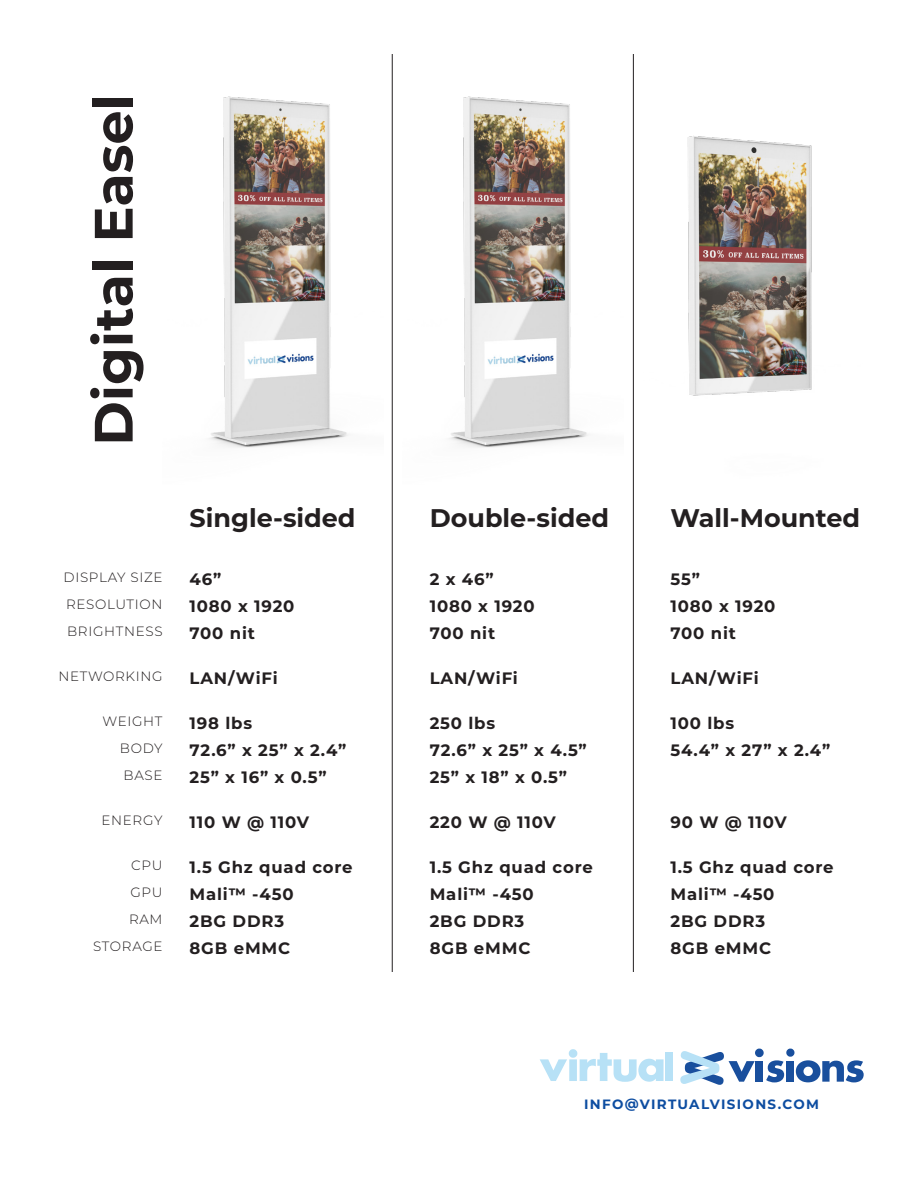
<style>
.page{position:relative;width:918px;height:1188px;background:#fff}
.page>*{position:absolute;margin:0;border:0;box-sizing:border-box;transform-origin:0 0}
.t1{font:700 54px "Montserrat";color:#231f20}
.t2{font:700 25.5px "Montserrat";color:#231f20}
.t3{font:700 16.5px "Montserrat";letter-spacing:.05em;color:#231f20}
.t4{font:300 13.5px "Montserrat";letter-spacing:.05em;color:#231f20}
.t5{font:700 13.5px "Montserrat";letter-spacing:.1em;color:#0d4da1}
</style>
<div class="page">
<img style="left:449px;top:96px;width:139px;height:352px">
<img style="left:209px;top:96px;width:139px;height:352px">
<img style="left:687px;top:136px;width:125px;height:260px">
<hr style="left:392px;top:54px;width:1px;height:918px;background:#231f20">
<hr style="left:633px;top:54px;width:1px;height:918px;background:#231f20">
<svg style="left:540px;top:1049px;width:124px;height:33px"></svg>
<div style="left:666px;top:1053px;width:7px;height:28px;background:#b7e1f6"></div>
<svg style="left:680px;top:1049px;width:184px;height:35px"></svg>
<p class="t1" style="left:75px;top:446px;width:353px;rotate:-90deg">Digital Easel</p>
<p class="t4" style="left:64px;top:568px;width:101px">DISPLAY SIZE</p>
<p class="t4" style="left:66px;top:595px;width:98px">RESOLUTION</p>
<p class="t4" style="left:67px;top:622px;width:97px">BRIGHTNESS</p>
<p class="t4" style="left:58px;top:667px;width:106px">NETWORKING</p>
<p class="t4" style="left:103px;top:712px;width:62px">WEIGHT</p>
<p class="t4" style="left:120px;top:739px;width:44px">BODY</p>
<p class="t4" style="left:124px;top:766px;width:40px">BASE</p>
<p class="t4" style="left:102px;top:811px;width:63px">ENERGY</p>
<p class="t4" style="left:131px;top:856px;width:33px">CPU</p>
<p class="t4" style="left:130px;top:883px;width:34px">GPU</p>
<p class="t4" style="left:129px;top:910px;width:35px">RAM</p>
<p class="t4" style="left:93px;top:937px;width:71px">STORAGE</p>
<p class="t2" style="left:190px;top:500px;width:168px">Single-sided</p>
<p class="t2" style="left:430px;top:500px;width:181px">Double-sided</p>
<p class="t2" style="left:670px;top:500px;width:191px">Wall-Mounted</p>
<p class="t3" style="left:190px;top:567px;width:33px">46”</p>
<p class="t3" style="left:190px;top:594px;width:106px">1080 x 1920</p>
<p class="t3" style="left:190px;top:621px;width:67px">700 nit</p>
<p class="t3" style="left:190px;top:666px;width:90px">LAN/WiFi</p>
<p class="t3" style="left:190px;top:711px;width:64px">198 lbs</p>
<p class="t3" style="left:190px;top:738px;width:158px">72.6” x 25” x 2.4”</p>
<p class="t3" style="left:190px;top:765px;width:138px">25” x 16” x 0.5”</p>
<p class="t3" style="left:190px;top:810px;width:121px">110 W @ 110V</p>
<p class="t3" style="left:190px;top:855px;width:165px">1.5 Ghz quad core</p>
<p class="t3" style="left:190px;top:882px;width:106px">Mali™ -450</p>
<p class="t3" style="left:190px;top:909px;width:96px">2BG DDR3</p>
<p class="t3" style="left:190px;top:936px;width:102px">8GB eMMC</p>
<p class="t3" style="left:430px;top:567px;width:65px">2 x 46”</p>
<p class="t3" style="left:430px;top:594px;width:106px">1080 x 1920</p>
<p class="t3" style="left:430px;top:621px;width:67px">700 nit</p>
<p class="t3" style="left:430px;top:666px;width:90px">LAN/WiFi</p>
<p class="t3" style="left:430px;top:711px;width:67px">250 lbs</p>
<p class="t3" style="left:430px;top:738px;width:159px">72.6” x 25” x 4.5”</p>
<p class="t3" style="left:430px;top:765px;width:139px">25” x 18” x 0.5”</p>
<p class="t3" style="left:430px;top:810px;width:128px">220 W @ 110V</p>
<p class="t3" style="left:430px;top:855px;width:165px">1.5 Ghz quad core</p>
<p class="t3" style="left:430px;top:882px;width:106px">Mali™ -450</p>
<p class="t3" style="left:430px;top:909px;width:96px">2BG DDR3</p>
<p class="t3" style="left:430px;top:936px;width:102px">8GB eMMC</p>
<p class="t3" style="left:670px;top:567px;width:31px">55”</p>
<p class="t3" style="left:670px;top:594px;width:106px">1080 x 1920</p>
<p class="t3" style="left:670px;top:621px;width:67px">700 nit</p>
<p class="t3" style="left:670px;top:666px;width:90px">LAN/WiFi</p>
<p class="t3" style="left:670px;top:711px;width:65px">100 lbs</p>
<p class="t3" style="left:670px;top:738px;width:161px">54.4” x 27” x 2.4”</p>
<p class="t3" style="left:670px;top:810px;width:118px">90 W @ 110V</p>
<p class="t3" style="left:670px;top:855px;width:165px">1.5 Ghz quad core</p>
<p class="t3" style="left:670px;top:882px;width:106px">Mali™ -450</p>
<p class="t3" style="left:670px;top:909px;width:96px">2BG DDR3</p>
<p class="t3" style="left:670px;top:936px;width:102px">8GB eMMC</p>
<p class="t5" style="left:584px;top:1095px;width:236px">INFO@VIRTUALVISIONS.COM</p>
</div>
